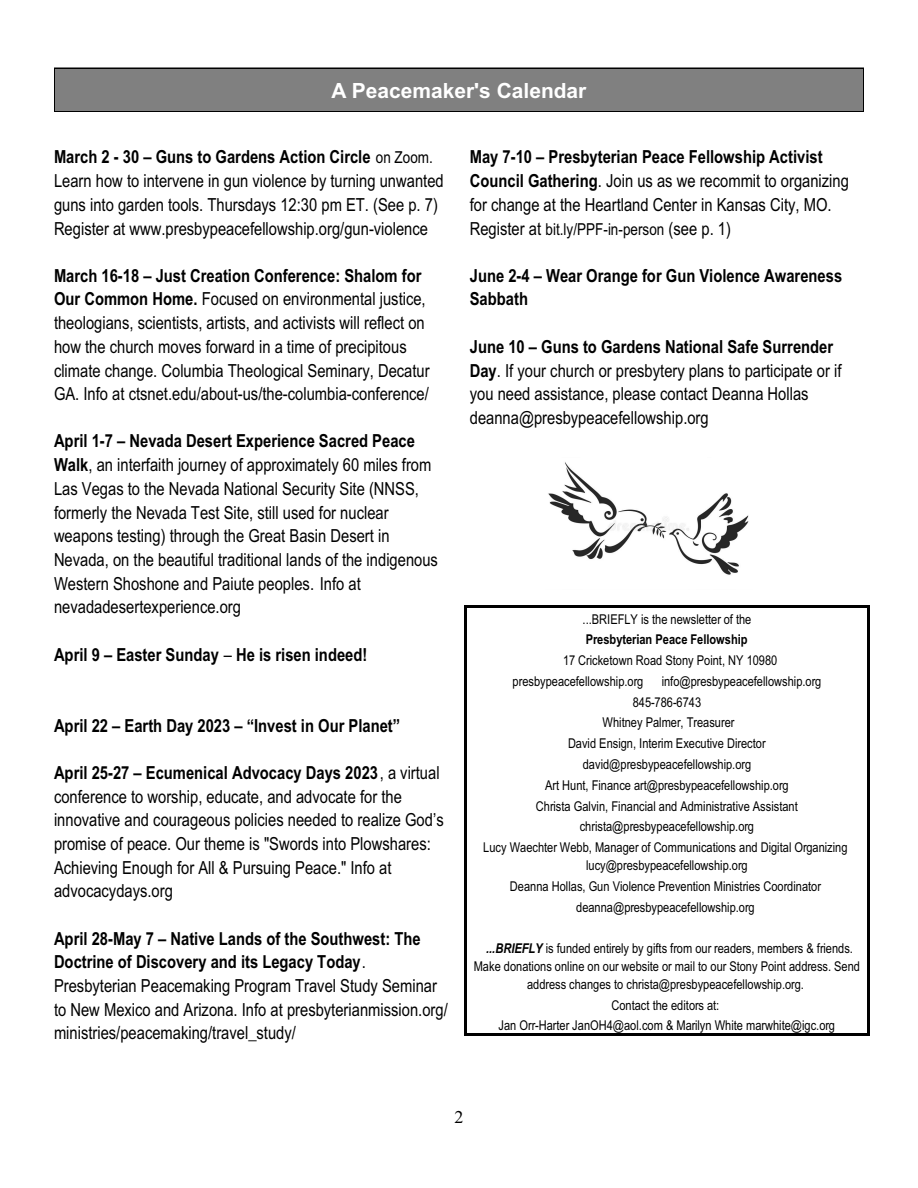
<style>
.page{position:relative;width:918px;height:1188px;background:#fff}
.page>*{position:absolute;margin:0;border:0;box-sizing:border-box;transform-origin:0 0}
.t1{font:700 21px "Arial";color:#fff}
.t2{font:18px/23.7px "Arial Narrow";color:#000}
.t3{font:700 18px/23.5px "Arial Narrow";color:#000}
.t4{font:18px "Times New Roman";color:#000}
.t5{font:16.5px "Arial Narrow";color:#000}
.t6{font:13.5px/20.7px "Arial Narrow";color:#000;text-align:center}
.t7{font:700 13.5px "Arial Narrow";color:#000}
.s1{font-weight:700}
.s2{font-size:16.5px}
.s3{font-weight:400}
.s4{font-size:18px}
.s5{font-weight:700;font-style:italic}
</style>
<div class="page">
<hr style="left:464px;top:605px;width:3px;height:29px;background:#000">
<hr style="left:867px;top:605px;width:3px;height:29px;background:#000">
<hr style="left:464px;top:605px;width:406px;height:3px;background:#000">
<hr style="left:464px;top:629px;width:3px;height:26px;background:#000">
<hr style="left:867px;top:629px;width:3px;height:26px;background:#000">
<hr style="left:464px;top:649px;width:3px;height:27px;background:#000">
<hr style="left:867px;top:649px;width:3px;height:27px;background:#000">
<hr style="left:464px;top:670px;width:3px;height:27px;background:#000">
<hr style="left:867px;top:670px;width:3px;height:27px;background:#000">
<hr style="left:464px;top:691px;width:3px;height:26px;background:#000">
<hr style="left:867px;top:691px;width:3px;height:26px;background:#000">
<hr style="left:464px;top:712px;width:3px;height:26px;background:#000">
<hr style="left:867px;top:712px;width:3px;height:26px;background:#000">
<hr style="left:464px;top:733px;width:3px;height:26px;background:#000">
<hr style="left:867px;top:733px;width:3px;height:26px;background:#000">
<hr style="left:464px;top:753px;width:3px;height:27px;background:#000">
<hr style="left:867px;top:753px;width:3px;height:27px;background:#000">
<hr style="left:464px;top:774px;width:3px;height:26px;background:#000">
<hr style="left:867px;top:774px;width:3px;height:26px;background:#000">
<hr style="left:464px;top:795px;width:3px;height:26px;background:#000">
<hr style="left:867px;top:795px;width:3px;height:26px;background:#000">
<hr style="left:464px;top:816px;width:3px;height:26px;background:#000">
<hr style="left:867px;top:816px;width:3px;height:26px;background:#000">
<hr style="left:464px;top:837px;width:3px;height:44px;background:#000">
<hr style="left:867px;top:837px;width:3px;height:44px;background:#000">
<hr style="left:464px;top:875px;width:3px;height:26px;background:#000">
<hr style="left:867px;top:875px;width:3px;height:26px;background:#000">
<hr style="left:464px;top:896px;width:3px;height:26px;background:#000">
<hr style="left:867px;top:896px;width:3px;height:26px;background:#000">
<hr style="left:464px;top:917px;width:3px;height:26px;background:#000">
<hr style="left:867px;top:917px;width:3px;height:26px;background:#000">
<hr style="left:464px;top:938px;width:3px;height:62px;background:#000">
<hr style="left:867px;top:938px;width:3px;height:62px;background:#000">
<hr style="left:464px;top:994px;width:3px;height:26px;background:#000">
<hr style="left:867px;top:994px;width:3px;height:26px;background:#000">
<hr style="left:464px;top:1015px;width:3px;height:21px;background:#000">
<hr style="left:867px;top:1015px;width:3px;height:21px;background:#000">
<hr style="left:464px;top:1033px;width:406px;height:3px;background:#000">
<div style="left:54px;top:68px;width:810px;height:44px;background:#808080"></div>
<hr style="left:54px;top:68px;width:1px;height:44px;background:#000">
<hr style="left:863px;top:68px;width:1px;height:44px;background:#000">
<hr style="left:54px;top:68px;width:810px;height:1px;background:#000">
<hr style="left:54px;top:111px;width:810px;height:1px;background:#000">
<img style="left:548px;top:462px;width:201px;height:113px">
<p class="t1" style="left:332px;top:82px;width:256px">A Peacemaker's Calendar</p>
<p class="t2" style="left:54px;top:147px;width:391px"><span class="s1">March 2 - 30 – Guns to Gardens Action Circle</span> <span class="s2">on Zoom.<br></span>Learn how to intervene in gun violence by turning unwanted guns into garden tools. Thursdays 12:30 pm ET. (See p. 7)<br>Register at www.presbypeacefellowship.org/gun-violence</p>
<p class="t2" style="left:54px;top:265px;width:377px"><span class="s1">March 16-18 – Just Creation Conference: Shalom for Our Common Home.</span> Focused on environmental justice, theologians, scientists, artists, and activists will reflect on how the church moves forward in a time of precipitous climate change. Columbia Theological Seminary, Decatur GA. Info at ctsnet.edu/about-us/the-columbia-conference/</p>
<p class="t2" style="left:54px;top:431px;width:386px"><span class="s1">April 1-7 – Nevada Desert Experience Sacred Peace Walk</span>, an interfaith journey of approximately 60 miles from Las Vegas to the Nevada National Security Site (NNSS, formerly the Nevada Test Site, still used for nuclear weapons testing) through the Great Basin Desert in Nevada, on the beautiful traditional lands of the indigenous Western Shoshone and Paiute peoples. Info at nevadadesertexperience.org</p>
<p class="t3" style="left:54px;top:644px;width:315px">April 9 – Easter Sunday <span class="s3">–</span> He is risen indeed!</p>
<p class="t3" style="left:54px;top:715px;width:348px">April 22 – Earth Day 2023 – “Invest in Our Planet”</p>
<p class="t2" style="left:54px;top:762px;width:391px"><span class="s1">April 25-27 – Ecumenical Advocacy Days 2023</span>, a virtual conference to worship, educate, and advocate for the innovative and courageous policies needed to realize God’s promise of peace. Our theme is "Swords into Plowshares:<br>Achieving Enough for All &amp; Pursuing Peace." Info at advocacydays.org</p>
<p class="t2" style="left:54px;top:928px;width:395px"><span class="s1">April 28-May 7 – Native Lands of the Southwest: The Doctrine of Discovery and its Legacy Today</span>.<br>Presbyterian Peacemaking Program Travel Study Seminar to New Mexico and Arizona. Info at presbyterianmission.org/ ministries/peacemaking/travel_study/</p>
<p class="t2" style="left:470px;top:147px;width:381px"><span class="s1">May 7-10 – Presbyterian Peace Fellowship Activist<br>Council Gathering</span>. Join us as we recommit to organizing for change at the Heartland Center in Kansas City, MO.</p>
<p class="t5" style="left:470px;top:223px;width:263px"><span class="s4">Register at</span> bit.ly/PPF-in-person <span class="s4">(see p. 1)</span></p>
<p class="t3" style="left:470px;top:265px;width:374px">June 2-4 – Wear Orange for Gun Violence Awareness<br>Sabbath</p>
<p class="t2" style="left:470px;top:336px;width:373px"><span class="s1">June 10 – Guns to Gardens National Safe Surrender Day</span>. If your church or presbytery plans to participate or if you need assistance, please contact Deanna Hollas deanna@presbypeacefellowship.org</p>
<p class="t6" style="left:583px;top:610px;width:170px">...BRIEFLY is the newsletter of the</p>
<p class="t7" style="left:586px;top:634px;width:163px">Presbyterian Peace Fellowship</p>
<p class="t6" style="left:513px;top:651px;width:266px;text-align:left;text-indent:50px">17 Cricketown Road Stony Point, NY 10980 presbypeacefellowship.org</p>
<p class="t6" style="left:662px;top:672px;width:161px">info@presbypeacefellowship.org</p>
<p class="t6" style="left:633px;top:693px;width:70px">845-786-6743</p>
<p class="t6" style="left:603px;top:714px;width:133px">Whitney Palmer, Treasurer</p>
<p class="t6" style="left:568px;top:734px;width:199px">David Ensign, Interim Executive Director</p>
<p class="t6" style="left:583px;top:755px;width:170px">david@presbypeacefellowship.org</p>
<p class="t6" style="left:545px;top:776px;width:245px">Art Hunt, Finance art@presbypeacefellowship.org</p>
<p class="t6" style="left:536px;top:797px;width:263px">Christa Galvin, Financial and Administrative Assistant</p>
<p class="t6" style="left:580px;top:818px;width:176px">christa@presbypeacefellowship.org</p>
<p class="t6" style="left:483px;top:838px;width:366px">Lucy Waechter Webb, Manager of Communications and Digital Organizing</p>
<p class="t6" style="left:510px;top:856px;width:313px">lucy@presbypeacefellowship.org<br>Deanna Hollas, Gun Violence Prevention Ministries Coordinator deanna@presbypeacefellowship.org</p>
<p class="t6" style="left:474px;top:941px;width:388px;line-height:17.9px"><span class="s5">...BRIEFLY</span> is funded entirely by gifts from our readers, members &amp; friends.<br>Make donations online on our website or mail to our Stony Point address. Send address changes to christa@presbypeacefellowship.org.</p>
<p class="t6" style="left:499px;top:996px;width:338px">Contact the editors at:<br>Jan Orr-Harter JanOH4@aol.com &amp; Marilyn White marwhite@igc.org</p>
<p class="t4" style="left:454px;top:1111px;width:10px">2</p>
</div>
